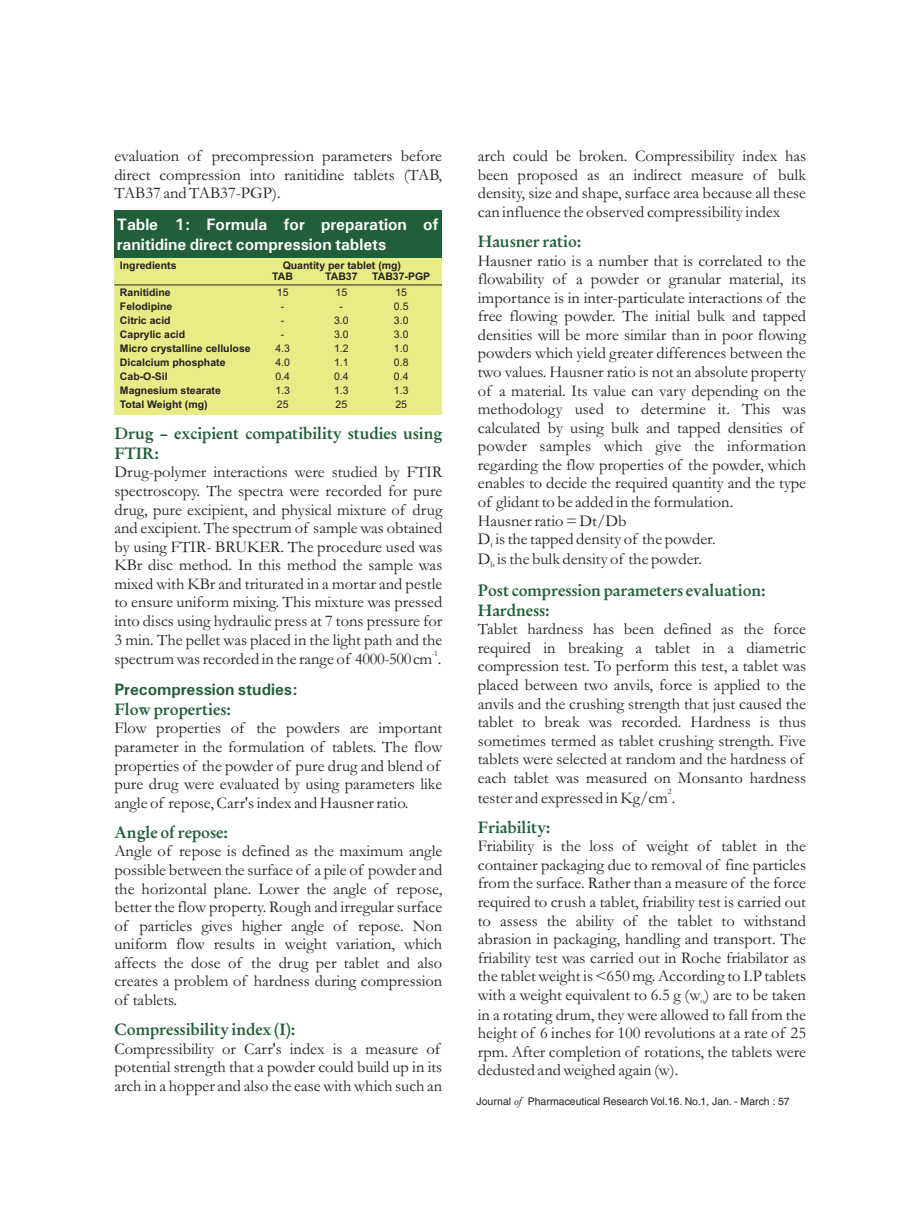
<style>
.page{position:relative;width:920px;height:1218px;background:#fff}
.page>*{position:absolute;margin:0;border:0;box-sizing:border-box;transform-origin:0 0}
.t1{font:16.5px/18.6px "Garamond";color:#231f20;text-align:justify}
.t2{font:700 16.5px/20.1px "Garamond";color:#225e3a}
.t3{font:500 16.5px/20.1px "Univers";color:#fff}
.t4{font:500 16.5px "Univers";color:#225e3a}
.t5{font:700 10.5px/11.7px "Arial";color:#231f20}
.t6{font:10.5px "Arial";color:#231f20}
.t7{font:10.5px "Helvetica";color:#231f20}
.t8{font:8.25px "Garamond";color:#231f20}
.s1{font-family:"Garamond";font-style:italic}
</style>
<div class="page">
<div style="left:114px;top:257px;width:328px;height:158px;background:#e9eb86"></div>
<div style="left:114px;top:210px;width:328px;height:47px;background:#225e3a"></div>
<hr style="left:115px;top:284px;width:327px;height:1px;background:#231f20">
<p class="t1" style="left:114px;top:148px;width:329px">evaluation of precompression parameters before direct compression into ranitidine tablets (TAB, TAB37 and TAB37-PGP).</p>
<p class="t3" style="left:117px;top:216px;width:323px">Table 1: Formula for preparation of ranitidine direct compression tablets</p>
<p class="t5" style="left:120px;top:260px;width:58px">Ingredients</p>
<p class="t5" style="left:272px;top:260px;width:130px;text-indent:10px">Quantity per tablet (mg)<br>TAB</p>
<p class="t5" style="left:325px;top:272px;width:34px">TAB37</p>
<p class="t5" style="left:372px;top:272px;width:60px">TAB37-PGP</p>
<p class="t5" style="left:120px;top:287px;width:52px">Ranitidine</p>
<p class="t6" style="left:277px;top:288px;width:13px">15</p>
<p class="t6" style="left:336px;top:288px;width:13px">15</p>
<p class="t6" style="left:395px;top:288px;width:13px">15</p>
<p class="t5" style="left:120px;top:301px;width:54px">Felodipine</p>
<p class="t6" style="left:281px;top:302px;width:5px">-</p>
<p class="t6" style="left:340px;top:302px;width:5px">-</p>
<p class="t6" style="left:394px;top:302px;width:16px">0.5</p>
<p class="t5" style="left:120px;top:315px;width:52px">Citric acid</p>
<p class="t6" style="left:281px;top:316px;width:5px">-</p>
<p class="t6" style="left:334px;top:316px;width:16px">3.0</p>
<p class="t6" style="left:394px;top:316px;width:16px">3.0</p>
<p class="t5" style="left:120px;top:329px;width:67px">Caprylic acid</p>
<p class="t6" style="left:281px;top:330px;width:5px">-</p>
<p class="t6" style="left:334px;top:330px;width:16px">3.0</p>
<p class="t6" style="left:394px;top:330px;width:16px">3.0</p>
<p class="t5" style="left:120px;top:343px;width:132px">Micro crystalline cellulose</p>
<p class="t6" style="left:275px;top:344px;width:16px">4.3</p>
<p class="t6" style="left:334px;top:344px;width:16px">1.2</p>
<p class="t6" style="left:394px;top:344px;width:16px">1.0</p>
<p class="t5" style="left:120px;top:357px;width:107px">Dicalcium phosphate</p>
<p class="t6" style="left:275px;top:358px;width:16px">4.0</p>
<p class="t6" style="left:334px;top:358px;width:16px">1.1</p>
<p class="t6" style="left:394px;top:358px;width:16px">0.8</p>
<p class="t5" style="left:120px;top:371px;width:49px">Cab-O-Sil</p>
<p class="t6" style="left:275px;top:372px;width:16px">0.4</p>
<p class="t6" style="left:334px;top:372px;width:16px">0.4</p>
<p class="t6" style="left:394px;top:372px;width:16px">0.4</p>
<p class="t5" style="left:120px;top:385px;width:102px">Magnesium stearate</p>
<p class="t6" style="left:275px;top:386px;width:16px">1.3</p>
<p class="t6" style="left:334px;top:386px;width:16px">1.3</p>
<p class="t6" style="left:394px;top:386px;width:16px">1.3</p>
<p class="t5" style="left:120px;top:399px;width:89px">Total Weight (mg)</p>
<p class="t6" style="left:277px;top:400px;width:13px">25</p>
<p class="t6" style="left:336px;top:400px;width:13px">25</p>
<p class="t6" style="left:395px;top:400px;width:13px">25</p>
<p class="t2" style="left:114px;top:424px;width:329px">Drug – excipient compatibility studies using<br>FTIR:</p>
<p class="t1" style="left:114px;top:465px;width:329px">Drug-polymer interactions were studied by FTIR spectroscopy. The spectra were recorded for pure drug, pure excipient, and physical mixture of drug and excipient. The spectrum of sample was obtained by using FTIR- BRUKER. The procedure used was KBr disc method. In this method the sample was mixed with KBr and triturated in a mortar and pestle to ensure uniform mixing. This mixture was pressed into discs using hydraulic press at 7 tons pressure for 3 min. The pellet was placed in the light path and the</p>
<p class="t8" style="left:432px;top:650px;width:8px">-1</p>
<p class="t1" style="left:114px;top:652px;width:329px">spectrum was recorded in the range of 4000-500cm .</p>
<p class="t4" style="left:114px;top:684px;width:185px">Precompression studies:</p>
<p class="t2" style="left:114px;top:700px;width:118px">Flow properties:</p>
<p class="t1" style="left:114px;top:721px;width:329px;text-align:left">Flow properties of the powders are important parameter in the formulation of tablets. The flow properties of the powder of pure drug and blend of pure drug were evaluated by using parameters like angle of repose, Carr's index and Hausner ratio.</p>
<p class="t1" style="left:114px;top:844px;width:329px">Angle of repose is defined as the maximum angle possible between the surface of a pile of powder and the horizontal plane. Lower the angle of repose, better the flow property. Rough and irregular surface of particles gives higher angle of repose. Non uniform flow results in weight variation, which affects the dose of the drug per tablet and also creates a problem of hardness during compression of tablets.</p>
<p class="t1" style="left:114px;top:1041px;width:329px;text-align:left">Compressibility or Carr's index is a measure of potential strength that a powder could build up in its arch in a hopper and also the ease with which such an</p>
<p class="t2" style="left:114px;top:823px;width:115px">Angle of repose:</p>
<p class="t2" style="left:114px;top:1020px;width:182px">Compressibility index (I):</p>
<p class="t1" style="left:478px;top:149px;width:330px">arch could be broken. Compressibility index has been proposed as an indirect measure of bulk density, size and shape, surface area because all these can influence the observed compressibility index</p>
<p class="t1" style="left:478px;top:253px;width:330px;text-align:left">Hausner ratio is a number that is correlated to the flowability of a powder or granular material, its importance is in inter-particulate interactions of the free flowing powder. The initial bulk and tapped densities will be more similar than in poor flowing powders which yield greater differences between the two values. Hausner ratio is not an absolute property of a material. Its value can vary depending on the methodology used to determine it. This was calculated by using bulk and tapped densities of powder samples which give the information regarding the flow properties of the powder, which enables to decide the required quantity and the type of glidant to be added in the formulation.<br>Hausner ratio = Dt/Db<br>D is the tapped density of the powder.</p>
<p class="t2" style="left:478px;top:233px;width:105px">Hausner ratio:</p>
<p class="t8" style="left:490px;top:542px;width:4px">t</p>
<p class="t1" style="left:478px;top:551px;width:226px">D is the bulk density of the powder.</p>
<p class="t8" style="left:490px;top:562px;width:6px">b</p>
<p class="t2" style="left:478px;top:581px;width:290px">Post compression parameters evaluation:<br>Hardness:</p>
<p class="t1" style="left:478px;top:622px;width:330px;text-align:left">Tablet hardness has been defined as the force required in breaking a tablet in a diametric compression test. To perform this test, a tablet was placed between two anvils, force is applied to the anvils and the crushing strength that just caused the tablet to break was recorded. Hardness is thus sometimes termed as tablet crushing strength. Five tablets were selected at random and the hardness of each tablet was measured on Monsanto hardness</p>
<p class="t8" style="left:668px;top:789px;width:5px">2</p>
<p class="t1" style="left:478px;top:790px;width:199px">tester and expressed in Kg/cm .</p>
<p class="t1" style="left:478px;top:838px;width:330px">Friability is the loss of weight of tablet in the container packaging due to removal of fine particles from the surface. Rather than a measure of the force required to crush a tablet, friability test is carried out to assess the ability of the tablet to withstand abrasion in packaging, handling and transport. The friability test was carried out in Roche friabilator as the tablet weight is &lt;650 mg. According to I.P tablets with a weight equivalent to 6.5 g (w ) are to be taken</p>
<p class="t2" style="left:478px;top:818px;width:74px">Friability:</p>
<p class="t8" style="left:700px;top:997px;width:6px">o</p>
<p class="t1" style="left:478px;top:1007px;width:330px">in a rotating drum, they were allowed to fall from the height of 6 inches for 100 revolutions at a rate of 25 rpm. After completion of rotations, the tablets were dedusted and weighed again (w).</p>
<p class="t7" style="left:476px;top:1096px;width:315px">Journal <span class="s1">of</span> Pharmaceutical Research Vol.16. No.1, Jan. - March : 57</p>
</div>
